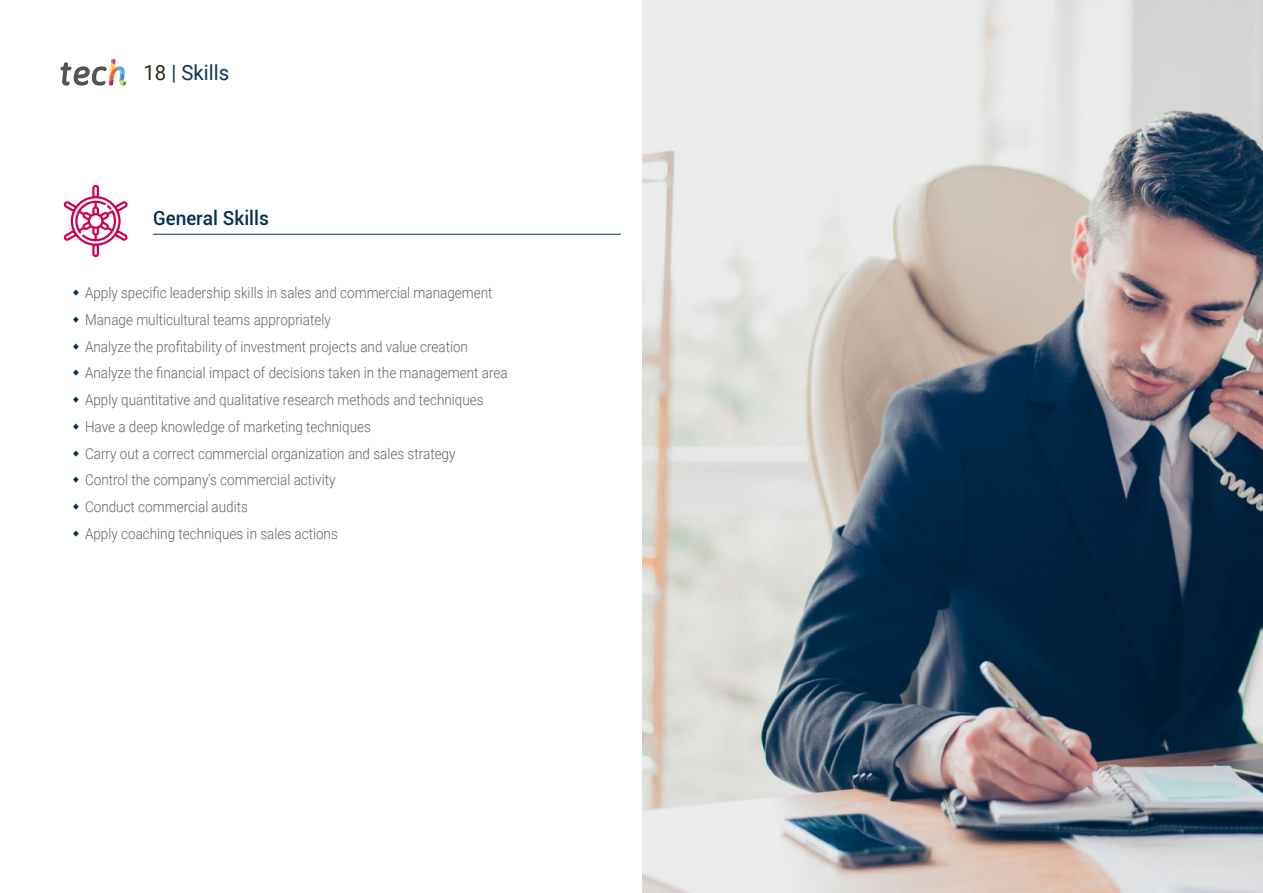
<style>
.page{position:relative;width:1263px;height:893px;background:#fff}
.page>*{position:absolute;margin:0;border:0;box-sizing:border-box;transform-origin:0 0}
.t1{font:21px "Roboto";color:#11345a}
.t2{font:500 19.5px "Roboto";color:#003150}
.t3{font:300 15px/26.7px "Roboto";color:#61646a;scale:.9 1}
.s1{color:#312e20}
</style>
<div class="page">
<svg style="left:61px;top:59px;width:65px;height:27px"></svg>
<img style="left:642px;top:0;width:621px;height:893px">
<hr style="left:153px;top:234px;width:468px;height:1px;background:#003150">
<svg style="left:63px;top:185px;width:65px;height:72px"></svg>
<h1 class="t1" style="left:144px;top:57px;width:87px"><span class="s1">18</span> | Skills</h1>
<h2 class="t2" style="left:153px;top:204px;width:117px">General Skills</h2>
<p class="t3" style="left:85px;top:279px;width:471px">Apply specific leadership skills in sales and commercial management Manage multicultural teams appropriately<br>Analyze the profitability of investment projects and value creation Analyze the financial impact of decisions taken in the management area Apply quantitative and qualitative research methods and techniques Have a deep knowledge of marketing techniques<br>Carry out a correct commercial organization and sales strategy<br>Control the company’s commercial activity<br>Conduct commercial audits<br>Apply coaching techniques in sales actions</p>
</div>
